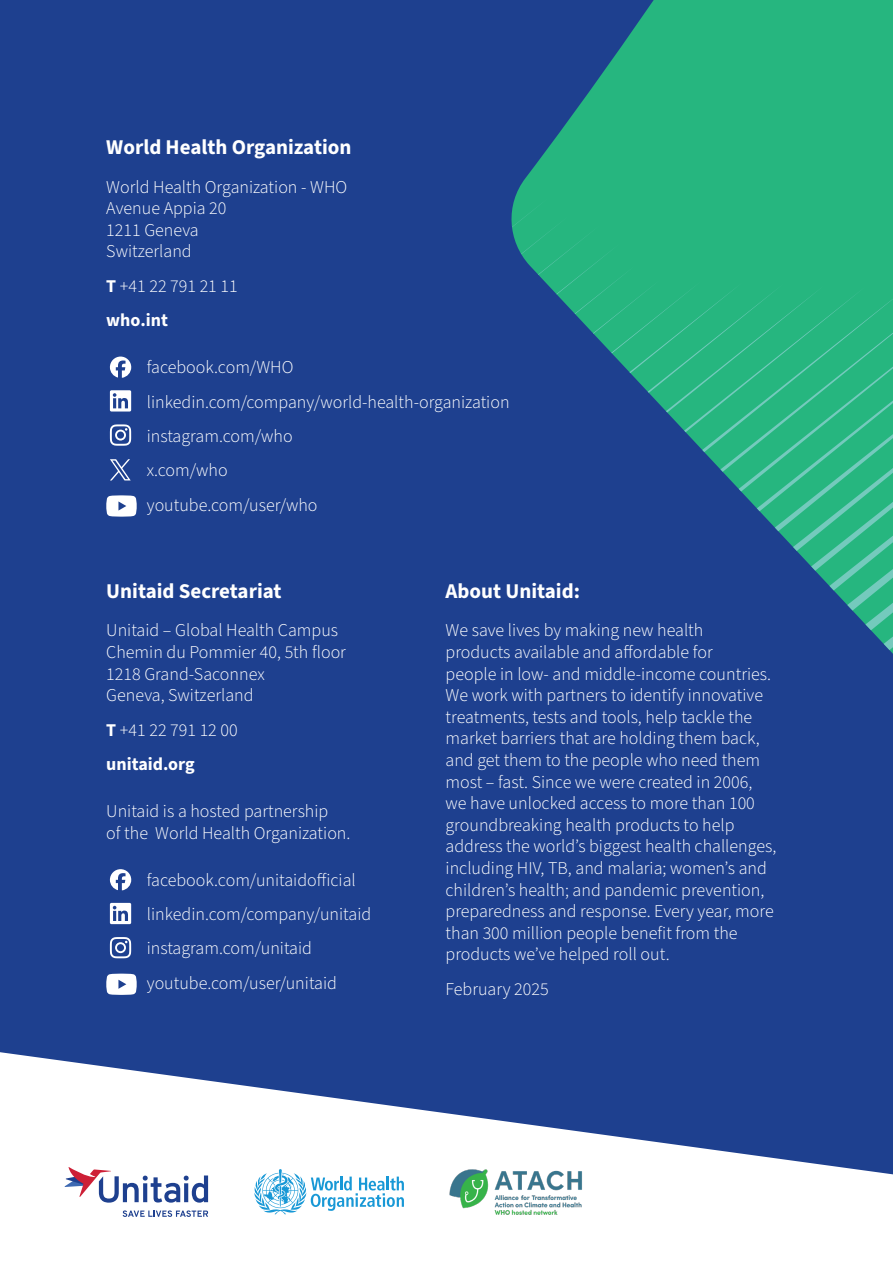
<style>
.page{position:relative;width:893px;height:1263px;background:#1e408f}
.page>*{position:absolute;margin:0;border:0;box-sizing:border-box;transform-origin:0 0}
.Header_L2{font:700 21px "Source Sans 3";color:#fff}
.Text{font:300 18px/21.6px "Source Sans 3";color:#fff}
.Text-2{font:700 18px "Source Sans 3";color:#fff}
.s1{font-weight:700}
</style>
<div class="page">
<svg style="left:0;top:1052px;width:893px;height:211px;fill:#fff"></svg>
<svg style="left:537px;top:0;width:356px;height:288px;background:#25a980"></svg>
<svg style="left:511px;top:163px;width:89px;height:80px;background:#25ac80"></svg>
<svg style="left:516px;top:243px;width:104px;height:22px;background:#26af80"></svg>
<svg style="left:529px;top:265px;width:106px;height:14px"></svg>
<svg style="left:566px;top:304px;width:327px;height:23px"></svg>
<svg style="left:587px;top:306px;width:306px;height:65px;fill:#26b67f"></svg>
<svg style="left:628px;top:307px;width:265px;height:107px;fill:#26b67f"></svg>
<svg style="left:669px;top:309px;width:224px;height:149px;background:#28a683"></svg>
<svg style="left:710px;top:310px;width:183px;height:191px;background:#29aa84"></svg>
<svg style="left:750px;top:311px;width:143px;height:233px;background:#2bac85"></svg>
<svg style="left:790px;top:313px;width:103px;height:341px"></svg>
<svg style="left:110px;top:869px;width:21px;height:21px"></svg>
<svg style="left:110px;top:903px;width:21px;height:21px"></svg>
<svg style="left:110px;top:937px;width:21px;height:21px"></svg>
<svg style="left:106px;top:974px;width:31px;height:21px"></svg>
<svg style="left:110px;top:357px;width:21px;height:21px"></svg>
<svg style="left:110px;top:390px;width:21px;height:21px"></svg>
<svg style="left:110px;top:424px;width:21px;height:22px"></svg>
<svg style="left:110px;top:459px;width:21px;height:21px"></svg>
<svg style="left:106px;top:495px;width:31px;height:22px"></svg>
<img style="left:449px;top:1169px;width:145px;height:46px">
<svg style="left:123px;top:1210px;width:85px;height:7px"></svg>
<svg style="left:65px;top:1167px;width:143px;height:35px"></svg>
<svg style="left:253px;top:1169px;width:151px;height:45px;background:#bfe2f3"></svg>
<p class="Header_L2" style="left:106px;top:133px;width:247px">World Health Organization</p>
<p class="Text" style="left:106px;top:176px;width:242px">World Health Organization - WHO<br>Avenue Appia 20<br>1211 Geneva<br>Switzerland</p>
<p class="Text" style="left:106px;top:275px;width:133px"><span class="s1">T</span> +41 22 791 21 11</p>
<p class="Text-2" style="left:106px;top:308px;width:63px">who.int</p>
<p class="Text" style="left:147px;top:356px;width:148px">facebook.com/WHO</p>
<p class="Text" style="left:147px;top:391px;width:364px">linkedin.com/company/world-health-organization</p>
<p class="Text" style="left:147px;top:425px;width:147px">instagram.com/who</p>
<p class="Text" style="left:147px;top:459px;width:82px">x.com/who</p>
<p class="Text" style="left:147px;top:494px;width:172px">youtube.com/user/who</p>
<p class="Header_L2" style="left:106px;top:577px;width:177px">Unitaid Secretariat</p>
<p class="Text" style="left:106px;top:620px;width:241px">Unitaid – Global Health Campus<br>Chemin du Pommier 40, 5th floor<br>1218 Grand-Saconnex<br>Geneva, Switzerland</p>
<p class="Text" style="left:106px;top:719px;width:133px"><span class="s1">T</span> +41 22 791 12 00</p>
<p class="Text-2" style="left:106px;top:752px;width:90px">unitaid.org</p>
<p class="Text" style="left:106px;top:800px;width:246px">Unitaid is a hosted partnership<br>of the World Health Organization.</p>
<p class="Text" style="left:147px;top:869px;width:210px">facebook.com/unitaidofficial</p>
<p class="Text" style="left:147px;top:903px;width:226px">linkedin.com/company/unitaid</p>
<p class="Text" style="left:147px;top:938px;width:167px">instagram.com/unitaid</p>
<p class="Text" style="left:147px;top:972px;width:192px">youtube.com/user/unitaid</p>
<p class="Header_L2" style="left:446px;top:577px;width:136px">About Unitaid:</p>
<p class="Text" style="left:446px;top:620px;width:332px">We save lives by making new health<br>products available and affordable for<br>people in low- and middle-income countries.<br>We work with partners to identify innovative treatments, tests and tools, help tackle the market barriers that are holding them back, and get them to the people who need them most – fast. Since we were created in 2006, we have unlocked access to more than 100 groundbreaking health products to help address the world’s biggest health challenges, including HIV, TB, and malaria; women’s and children’s health; and pandemic prevention, preparedness and response. Every year, more than 300 million people benefit from the products we’ve helped roll out.</p>
<p class="Text" style="left:446px;top:978px;width:105px">February 2025</p>
</div>
